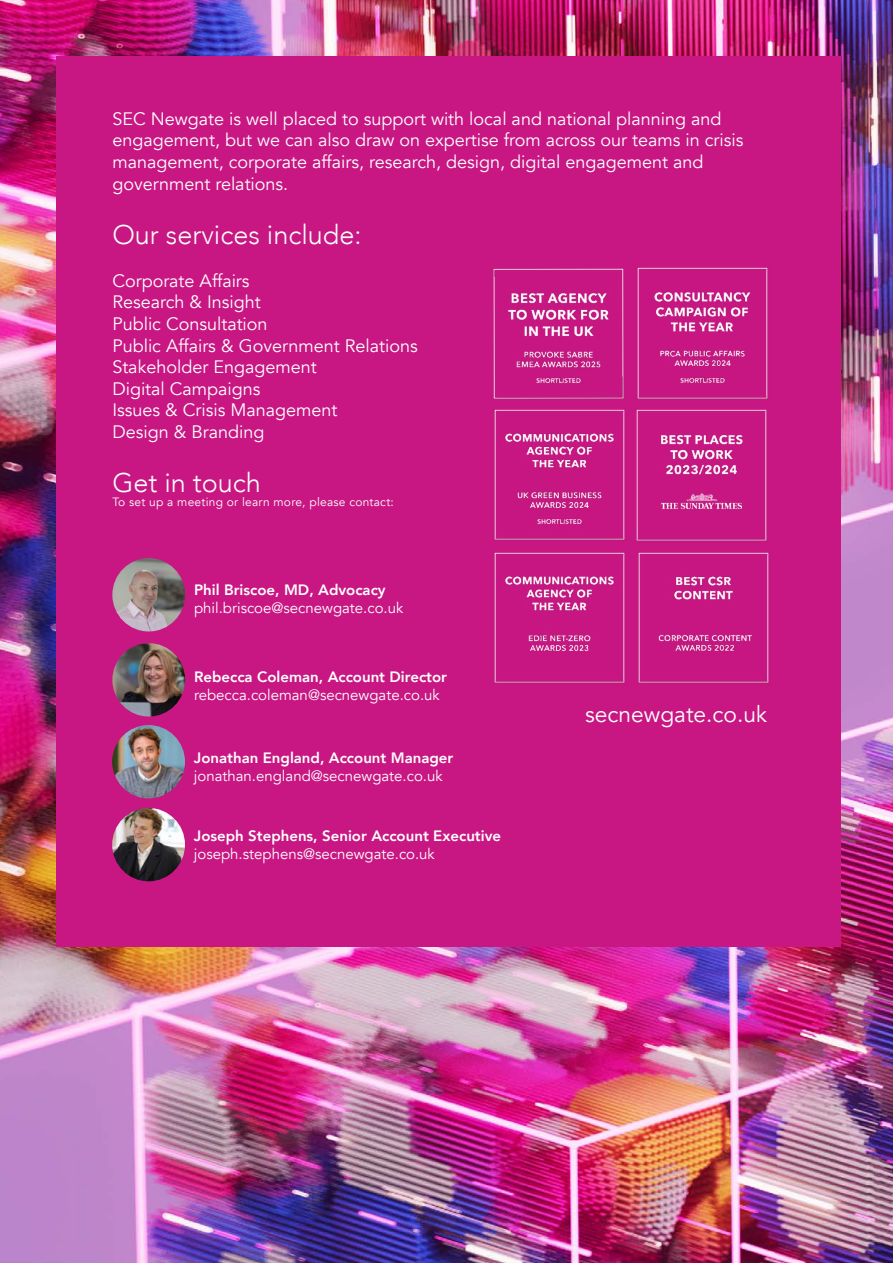
<style>
.page{position:relative;width:893px;height:1263px;background:#fff}
.page>*{position:absolute;margin:0;border:0;box-sizing:border-box;transform-origin:0 0}
.t1{font:300 27px "Avenir";color:#fff}
.t2{font:22.8px "Avenir";color:#fff}
.t3{font:18px/21.6px "Avenir";color:#fff}
.t4{font:15px "Avenir";color:#fff}
.t5{font:800 15px "Avenir";color:#fff}
.t6{font:12px "Avenir";letter-spacing:.02em;color:#fff}
</style>
<div class="page">
<img style="left:0;top:0;width:893px;height:1263px">
<div style="left:56px;top:56px;width:785px;height:890px;background:#c81783"></div>
<img style="left:112px;top:558px;width:73px;height:73px;border-radius:37px">
<img style="left:637px;top:267px;width:131px;height:132px">
<img style="left:494px;top:409px;width:131px;height:131px">
<img style="left:112px;top:643px;width:73px;height:73px;border-radius:37px">
<img style="left:112px;top:725px;width:73px;height:73px;border-radius:37px">
<img style="left:494px;top:552px;width:131px;height:131px">
<img style="left:636px;top:409px;width:131px;height:132px">
<img style="left:493px;top:268px;width:131px;height:131px">
<img style="left:638px;top:552px;width:131px;height:131px">
<img style="left:112px;top:808px;width:73px;height:73px;border-radius:37px">
<p class="t3" style="left:112px;top:108px;width:633px">SEC Newgate is well placed to support with local and national planning and engagement, but we can also draw on expertise from across our teams in crisis management, corporate affairs, research, design, digital engagement and government relations.</p>
<h1 class="t1" style="left:112px;top:218px;width:251px">Our services include:</h1>
<p class="t3" style="left:112px;top:270px;width:307px">Corporate Affairs<br>Research &amp; Insight<br>Public Consultation<br>Public Affairs &amp; Government Relations<br>Stakeholder Engagement<br>Digital Campaigns<br>Issues &amp; Crisis Management<br>Design &amp; Branding</p>
<h1 class="t1" style="left:112px;top:467px;width:150px">Get in touch</h1>
<p class="t6" style="left:112px;top:495px;width:283px">To set up a meeting or learn more, please contact:</p>
<p class="t5" style="left:194px;top:579px;width:193px">Phil Briscoe, MD, Advocacy</p>
<p class="t4" style="left:194px;top:599px;width:211px">phil.briscoe@secnewgate.co.uk</p>
<p class="t5" style="left:194px;top:665px;width:255px">Rebecca Coleman, Account Director</p>
<p class="t4" style="left:194px;top:685px;width:247px">rebecca.coleman@secnewgate.co.uk</p>
<p class="t5" style="left:194px;top:746px;width:261px">Jonathan England, Account Manager</p>
<p class="t4" style="left:194px;top:767px;width:250px">jonathan.england@secnewgate.co.uk</p>
<p class="t5" style="left:194px;top:824px;width:309px">Joseph Stephens, Senior Account Executive</p>
<p class="t4" style="left:194px;top:845px;width:242px">joseph.stephens@secnewgate.co.uk</p>
<p class="t2" style="left:585px;top:701px;width:183px">secnewgate.co.uk</p>
</div>
